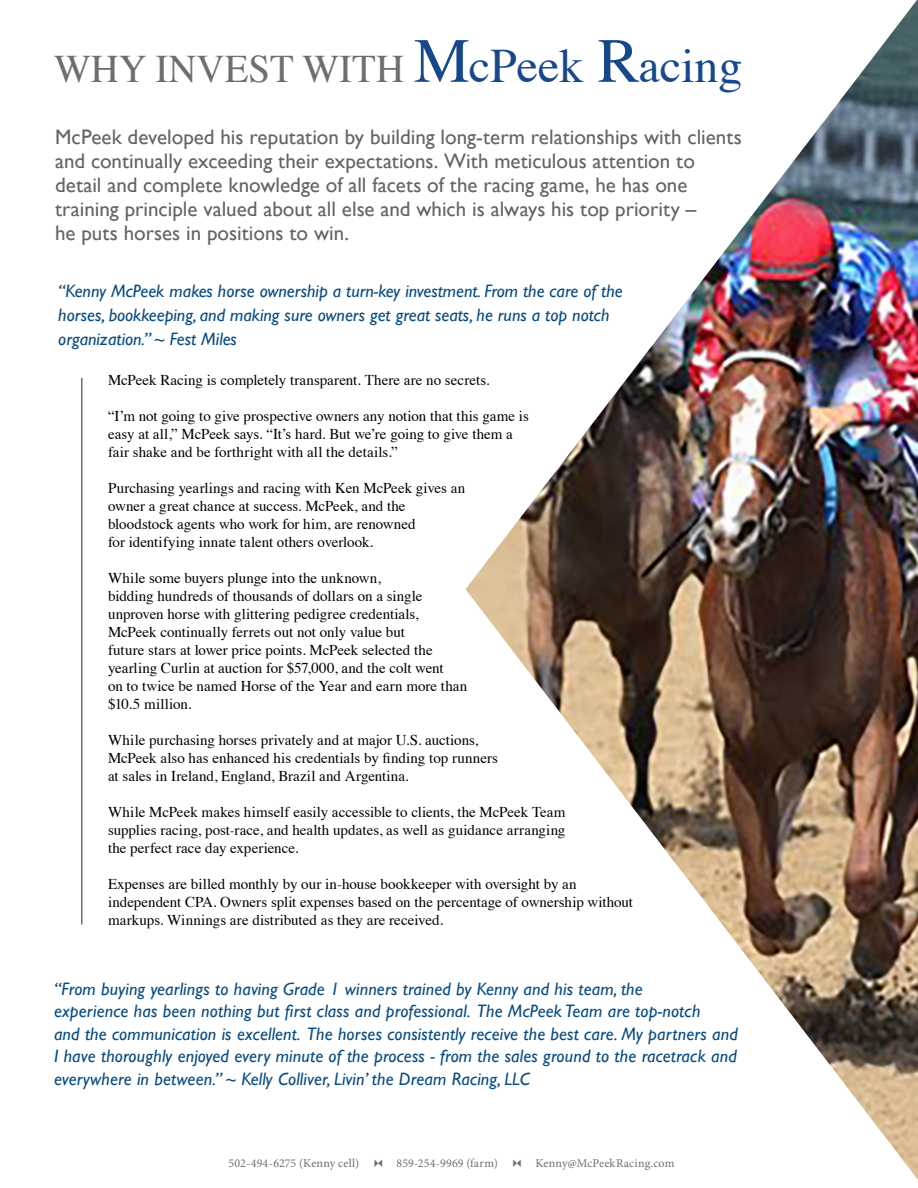
<style>
.page{position:relative;width:918px;height:1188px;background:#fff}
.page>*{position:absolute;margin:0;border:0;box-sizing:border-box;transform-origin:0 0}
.t1{font:39px "Times";color:#6d6e71}
.t2{font:21px/24px "Gill Sans";color:#636466}
.t3{font:italic 18px/22.5px "Gill Sans";letter-spacing:.01em;color:#094c81}
.t4{font:15px/18px "Times";color:#000}
.t5{font:12px "Minion Pro";letter-spacing:.01em;color:#6d6e71}
.s1{font-size:63px;color:#17488b}
.s2{font-size:48px;color:#17488b}
</style>
<div class="page">
<img style="left:465px;top:0;width:453px;height:1180px">
<hr style="left:81px;top:378px;width:1px;height:546px;background:#6d6e71">
<h1 class="t1" style="left:54px;top:32px;width:690px">WHY INVEST WITH <span class="s1">M</span><span class="s2">cPeek</span> <span class="s1">R</span><span class="s2">acing</span></h1>
<p class="t2" style="left:55px;top:124px;width:688px">McPeek developed his reputation by building long-term relationships with clients and continually exceeding their expectations. With meticulous attention to detail and complete knowledge of all facets of the racing game, he has one training principle valued about all else and which is always his top priority –<br>he puts horses in positions to win.</p>
<p class="t3" style="left:58px;top:279px;width:566px;line-height:24px">“Kenny McPeek makes horse ownership a turn-key investment. From the care of the horses, bookkeeping, and making sure owners get great seats, he runs a top notch organization.” ~ Fest Miles</p>
<p class="t4" style="left:108px;top:370px;width:383px">McPeek Racing is completely transparent. There are no secrets.</p>
<p class="t4" style="left:108px;top:406px;width:422px">“I’m not going to give prospective owners any notion that this game is easy at all,” McPeek says. “It’s hard. But we’re going to give them a fair shake and be forthright with all the details.”</p>
<p class="t4" style="left:108px;top:478px;width:359px">Purchasing yearlings and racing with Ken McPeek gives an owner a great chance at success. McPeek, and the bloodstock agents who work for him, are renowned<br>for identifying innate talent others overlook.</p>
<p class="t4" style="left:108px;top:568px;width:361px">While some buyers plunge into the unknown,<br>bidding hundreds of thousands of dollars on a single unproven horse with glittering pedigree credentials, McPeek continually ferrets out not only value but<br>future stars at lower price points. McPeek selected the yearling Curlin at auction for $57,000, and the colt went<br>on to twice be named Horse of the Year and earn more than $10.5 million.</p>
<p class="t4" style="left:108px;top:730px;width:392px">While purchasing horses privately and at major U.S. auctions,<br>McPeek also has enhanced his credentials by finding top runners at sales in Ireland, England, Brazil and Argentina.</p>
<p class="t4" style="left:108px;top:802px;width:459px;text-align:justify">While McPeek makes himself easily accessible to clients, the McPeek Team supplies racing, post-race, and health updates, as well as guidance arranging the perfect race day experience.</p>
<p class="t4" style="left:108px;top:874px;width:527px">Expenses are billed monthly by our in-house bookkeeper with oversight by an independent CPA. Owners split expenses based on the percentage of ownership without markups. Winnings are distributed as they are received.</p>
<p class="t3" style="left:54px;top:977px;width:686px">“From buying yearlings to having Grade 1 winners trained by Kenny and his team, the<br>experience has been nothing but first class and professional. The McPeek Team are top-notch<br>and the communication is excellent. The horses consistently receive the best care. My partners and I have thoroughly enjoyed every minute of the process - from the sales ground to the racetrack and everywhere in between.” ~ Kelly Colliver, Livin’ the Dream Racing, LLC</p>
<p class="t5" style="left:228px;top:1155px;width:448px">502-494-6275 (Kenny cell) ✔✓ 859-254-9969 (farm) ✔✓ Kenny@McPeekRacing.com</p>
</div>
